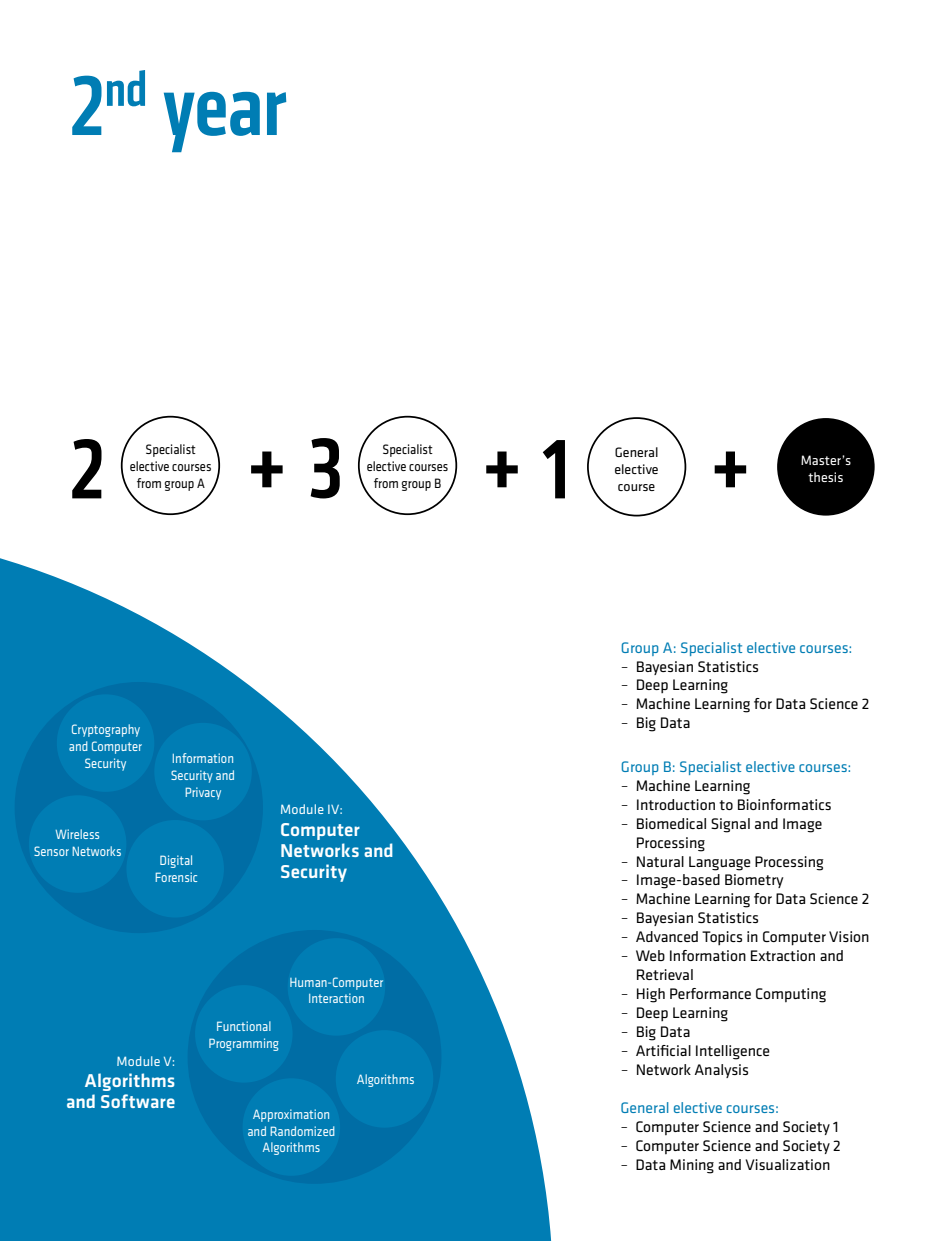
<style>
.page{position:relative;width:943px;height:1241px;background:#fff}
.page>*{position:absolute;margin:0;border:0;box-sizing:border-box;transform-origin:0 0}
.t1{font:500 condensed 87.5px "Klavika";color:#007db4}
.t2{font:500 condensed 87.5px "Klavika";color:#000}
.t3{font:500 19.25px/21px "Klavika";letter-spacing:.005em;color:#fff}
.t4{font:15.75px/18.9px "Klavika";color:#000}
.t5{font:15.75px "Klavika";color:#007db4}
.t6{font:14px/16.8px "Klavika";color:#fff;text-align:center;scale:.9 1}
.t7{font:14px/16.8px "Klavika";color:#000;text-align:center;scale:.9 1}
.t8{font:14px/16.8px "Klavika";color:#fff;text-align:center}
.t9{font:14px/16.8px "Klavika";color:#000;text-align:justify}
.s1{font-weight:300}
</style>
<div class="page">
<div style="left:121px;top:416px;width:99px;height:99px;border:2px solid #000;border-radius:50%"></div>
<div style="left:358px;top:416px;width:99px;height:99px;border:2px solid #000;border-radius:50%"></div>
<div style="left:777px;top:418px;width:97px;height:97px;background:#000;border-radius:50%"></div>
<div style="left:587px;top:417px;width:99px;height:99px;border:2px solid #000;border-radius:50%"></div>
<svg style="left:714px;top:451px;width:32px;height:36px"></svg>
<svg style="left:251px;top:451px;width:31px;height:36px"></svg>
<svg style="left:486px;top:451px;width:31px;height:36px"></svg>
<svg style="left:0;top:558px;width:551px;height:682px;fill:#007db4"></svg>
<div style="left:15px;top:682px;width:248px;height:251px;background:#006da5;border-radius:50%"></div>
<div style="left:57px;top:694px;width:97px;height:97px;background:#007db4;border-radius:50%"></div>
<div style="left:29px;top:795px;width:97px;height:97px;background:#007db4;border-radius:50%"></div>
<div style="left:126px;top:819px;width:98px;height:98px;background:#007db4;border-radius:50%"></div>
<div style="left:154px;top:722px;width:98px;height:98px;background:#007db4;border-radius:50%"></div>
<div style="left:187px;top:929px;width:254px;height:254px;background:#006da5;border-radius:50%"></div>
<div style="left:195px;top:984px;width:97px;height:98px;background:#007db4;border-radius:50%"></div>
<div style="left:242px;top:1078px;width:98px;height:97px;background:#007db4;border-radius:50%"></div>
<div style="left:336px;top:1029px;width:97px;height:98px;background:#007db4;border-radius:50%"></div>
<div style="left:288px;top:938px;width:97px;height:97px;background:#007db4;border-radius:50%"></div>
<h1 class="t1" style="left:70px;top:51px;width:218px">2<sup>nd</sup> year</h1>
<h1 class="t2" style="left:70px;top:414px;width:36px">2</h1>
<h1 class="t2" style="left:307px;top:413px;width:37px">3</h1>
<h1 class="t2" style="left:542px;top:414px;width:29px">1</h1>
<p class="t7" style="left:130px;top:441px;width:92px">Specialist elective courses from group A</p>
<p class="t8" style="left:800px;top:452px;width:52px">Master’s thesis</p>
<p class="t7" style="left:367px;top:441px;width:92px">Specialist elective courses from group B</p>
<p class="t9" style="left:614px;top:444px;width:46px">General elective course</p>
<p class="t6" style="left:69px;top:721px;width:83px">Cryptography and Computer<br>Security</p>
<p class="t6" style="left:34px;top:826px;width:99px">Wireless<br>Sensor Networks</p>
<p class="t6" style="left:171px;top:750px;width:73px">Information<br>Security and<br>Privacy</p>
<p class="t6" style="left:155px;top:852px;width:50px">Digital<br>Forensic</p>
<p class="t8" style="left:280px;top:801px;width:65px">Module IV:</p>
<p class="t3" style="left:280px;top:818px;width:115px">Computer<br>Networks and<br>Security</p>
<p class="t8" style="left:319px;top:802px;width:18px">IV:</p>
<p class="t3" style="left:279px;top:819px;width:88px">Omrežja in varnost</p>
<p class="t6" style="left:209px;top:1018px;width:80px">Functional<br>Programming</p>
<p class="t6" style="left:289px;top:973px;width:106px">Human-Computer<br>Interaction</p>
<p class="t8" style="left:117px;top:1053px;width:60px">Module V:</p>
<p class="t3" style="left:66px;top:1070px;width:111px;text-align:right">Algorithms and Software</p>
<p class="t6" style="left:247px;top:1105px;width:99px">Approximation and Randomized<br>Algorithms</p>
<p class="t6" style="left:357px;top:1071px;width:66px">Algorithms</p>
<p class="t5" style="left:621px;top:638px;width:233px">Group A: Specialist elective courses:</p>
<p class="t4" style="left:621px;top:657px;width:140px"><span class="s1">–</span> Bayesian Statistics</p>
<p class="t4" style="left:621px;top:676px;width:109px"><span class="s1">–</span> Deep Learning</p>
<p class="t4" style="left:621px;top:695px;width:250px"><span class="s1">–</span> Machine Learning for Data Science 2</p>
<p class="t4" style="left:621px;top:713px;width:71px"><span class="s1">–</span> Big Data</p>
<p class="t5" style="left:621px;top:758px;width:232px">Group B: Specialist elective courses:</p>
<p class="t4" style="left:621px;top:776px;width:131px"><span class="s1">–</span> Machine Learning</p>
<p class="t4" style="left:621px;top:795px;width:212px"><span class="s1">–</span> Introduction to Bioinformatics</p>
<p class="t4" style="left:635px;top:814px;width:188px;text-indent:-15px"><span class="s1">–</span> Biomedical Signal and Image<br>Processing</p>
<p class="t4" style="left:621px;top:852px;width:204px"><span class="s1">–</span> Natural Language Processing</p>
<p class="t4" style="left:621px;top:870px;width:164px"><span class="s1">–</span> Image-based Biometry</p>
<p class="t4" style="left:621px;top:889px;width:250px"><span class="s1">–</span> Machine Learning for Data Science 2</p>
<p class="t4" style="left:621px;top:908px;width:140px"><span class="s1">–</span> Bayesian Statistics</p>
<p class="t4" style="left:621px;top:927px;width:250px"><span class="s1">–</span> Advanced Topics in Computer Vision</p>
<p class="t4" style="left:635px;top:946px;width:210px;text-indent:-15px"><span class="s1">–</span> Web Information Extraction and<br>Retrieval</p>
<p class="t4" style="left:621px;top:984px;width:207px"><span class="s1">–</span> High Performance Computing</p>
<p class="t4" style="left:621px;top:1003px;width:109px"><span class="s1">–</span> Deep Learning</p>
<p class="t4" style="left:621px;top:1022px;width:71px"><span class="s1">–</span> Big Data</p>
<p class="t4" style="left:621px;top:1041px;width:151px"><span class="s1">–</span> Artificial Intelligence</p>
<p class="t4" style="left:621px;top:1059px;width:130px"><span class="s1">–</span> Network Analysis</p>
<p class="t5" style="left:620px;top:1099px;width:160px">General elective courses:</p>
<p class="t4" style="left:620px;top:1117px;width:220px"><span class="s1">–</span> Computer Science and Society 1</p>
<p class="t4" style="left:620px;top:1136px;width:222px"><span class="s1">–</span> Computer Science and Society 2</p>
<p class="t4" style="left:620px;top:1155px;width:211px"><span class="s1">–</span> Data Mining and Visualization</p>
</div>
